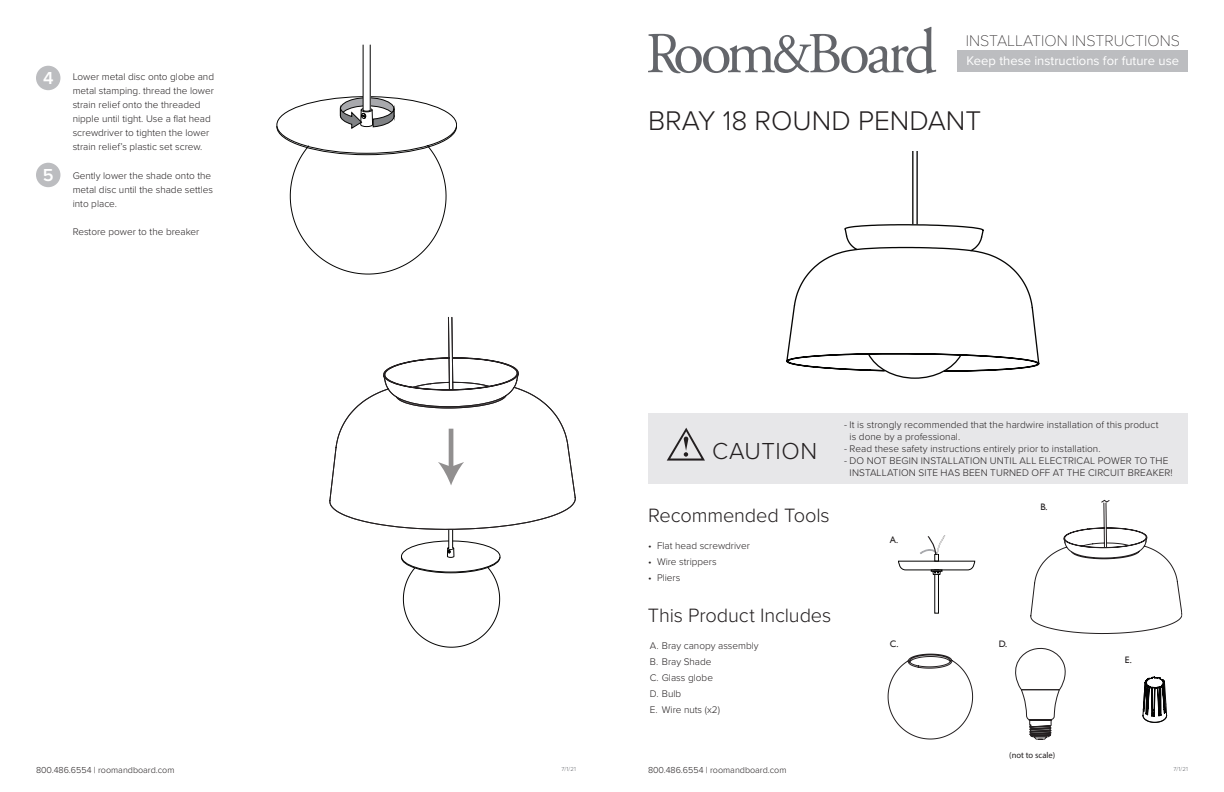
<style>
.page{position:relative;width:1224px;height:792px;background:#fff}
.page>*{position:absolute;margin:0;border:0;box-sizing:border-box;transform-origin:0 0}
.t1{font:300 28px "Proxima Nova";color:#231f20}
.t2{font:300 24px "Proxima Nova";letter-spacing:.025em;color:#231f20}
.t3{font:300 20px "Proxima Nova";letter-spacing:-.005em;color:#231f20}
.t4{font:600 18px "Proxima Nova";color:#fff}
.t5{font:100 16px "Proxima Nova T";color:#231f20}
.t6{font:13px "Proxima Nova";color:#fff}
.t7{font:300 10px/14px "Proxima Nova";color:#231f20}
.t8{font:9.4px/11.3px "Gill Sans";color:#231f20}
.t9{font:300 9px "Proxima Nova";color:#231f20}
.t10{font:8.6px "Myriad Pro";color:#231f20}
.gill_8_lite{font:300 6px "Proxima Nova";color:#63656a}
</style>
<div class="page">
<hr style="left:363px;top:45px;width:1px;height:65px;background:#050504">
<hr style="left:370px;top:45px;width:1px;height:65px;background:#050504">
<svg style="left:276px;top:96px;width:181px;height:178px"></svg>
<div style="left:648px;top:413px;width:540px;height:71px;background:#e7e7e9"></div>
<svg style="left:667px;top:428px;width:38px;height:33px"></svg>
<svg style="left:648px;top:27px;width:288px;height:47px"></svg>
<hr style="left:912px;top:151px;width:1px;height:73px;background:#050504">
<hr style="left:916px;top:151px;width:2px;height:73px;background:#050504">
<svg style="left:786px;top:223px;width:253px;height:156px"></svg>
<div style="left:958px;top:50px;width:230px;height:22px;background:#bcbdc0"></div>
<svg style="left:887px;top:653px;width:86px;height:87px"></svg>
<svg style="left:1015px;top:647px;width:51px;height:93px"></svg>
<div style="left:934px;top:570px;width:5px;height:44px;border:1px solid #050504"></div>
<svg style="left:898px;top:535px;width:77px;height:40px"></svg>
<svg style="left:1030px;top:500px;width:152px;height:134px"></svg>
<svg style="left:1143px;top:677px;width:24px;height:46px"></svg>
<div style="left:36px;top:66px;width:24px;height:24px;background:#bcbdc0;border-radius:50%"></div>
<div style="left:36px;top:163px;width:24px;height:24px;background:#bcbdc0;border-radius:50%"></div>
<svg style="left:401px;top:530px;width:100px;height:118px"></svg>
<svg style="left:329px;top:317px;width:247px;height:213px"></svg>
<hr style="left:449px;top:429px;width:4px;height:40px;background:#918f8f">
<svg style="left:438px;top:462px;width:26px;height:23px"></svg>
<p class="t4" style="left:43px;top:64px;width:12px">4</p>
<p class="t4" style="left:43px;top:161px;width:12px">5</p>
<p class="t7" style="left:73px;top:70px;width:143px">Lower metal disc onto globe and metal stamping. thread the lower strain relief onto the threaded nipple until tight. Use a flat head screwdriver to tighten the lower strain relief’s plastic set screw.</p>
<p class="t7" style="left:73px;top:168px;width:142px">Gently lower the shade onto the metal disc until the shade settles into place.</p>
<p class="t7" style="left:73px;top:224px;width:128px">Restore power to the breaker</p>
<p class="t5" style="left:966px;top:29px;width:216px">INSTALLATION INSTRUCTIONS</p>
<p class="t6" style="left:967px;top:51px;width:214px">Keep these instructions for future use</p>
<p class="t1" style="left:648px;top:100px;width:335px">BRAY 18 ROUND PENDANT</p>
<p class="t9" style="left:36px;top:763px;width:140px">800.486.6554 | roomandboard.com</p>
<p class="gill_8_lite" style="left:562px;top:764px;width:16px">7/1/21</p>
<p class="t2" style="left:712px;top:433px;width:107px">CAUTION</p>
<p class="t3" style="left:648px;top:500px;width:183px">Recommended Tools</p>
<p class="t7" style="left:648px;top:538px;width:103px">• Flat head screwdriver</p>
<p class="t7" style="left:648px;top:554px;width:70px">• Wire strippers</p>
<p class="t7" style="left:648px;top:570px;width:34px">• Pliers</p>
<p class="t3" style="left:648px;top:600px;width:185px">This Product Includes</p>
<p class="t7" style="left:650px;top:639px;width:110px">A. Bray canopy assembly</p>
<p class="t7" style="left:650px;top:655px;width:63px">B. Bray Shade</p>
<p class="t7" style="left:650px;top:671px;width:65px">C. Glass globe</p>
<p class="t7" style="left:650px;top:687px;width:33px">D. Bulb</p>
<p class="t7" style="left:650px;top:703px;width:72px">E. Wire nuts (x2)</p>
<p class="t7" style="left:850px;top:418px;width:310px;line-height:12px;text-indent:-6px">- It is strongly recommended that the hardwire installation of this product is done by a professional.</p>
<p class="t7" style="left:844px;top:441px;width:258px">- Read these safety instructions entirely prior to installation.</p>
<p class="t7" style="left:844px;top:454px;width:330px;line-height:12px;text-align:center">- DO NOT BEGIN INSTALLATION UNTIL ALL ELECTRICAL POWER TO THE<br>INSTALLATION SITE HAS BEEN TURNED OFF AT THE CIRCUIT BREAKER!</p>
<p class="t8" style="left:868px;top:456px;width:99px">A. - Bray canopy assembly<br>B. - Bray Shade</p>
<p class="t8" style="left:890px;top:534px;width:10px">A.</p>
<p class="t8" style="left:890px;top:638px;width:10px">C.</p>
<p class="t8" style="left:1040px;top:501px;width:9px">B.</p>
<p class="t8" style="left:999px;top:638px;width:10px">D.</p>
<p class="t8" style="left:1125px;top:654px;width:8px">E.</p>
<p class="t10" style="left:1009px;top:750px;width:48px">(not to scale)</p>
<p class="t9" style="left:648px;top:763px;width:140px">800.486.6554 | roomandboard.com</p>
<p class="gill_8_lite" style="left:1174px;top:764px;width:16px">7/1/21</p>
</div>
